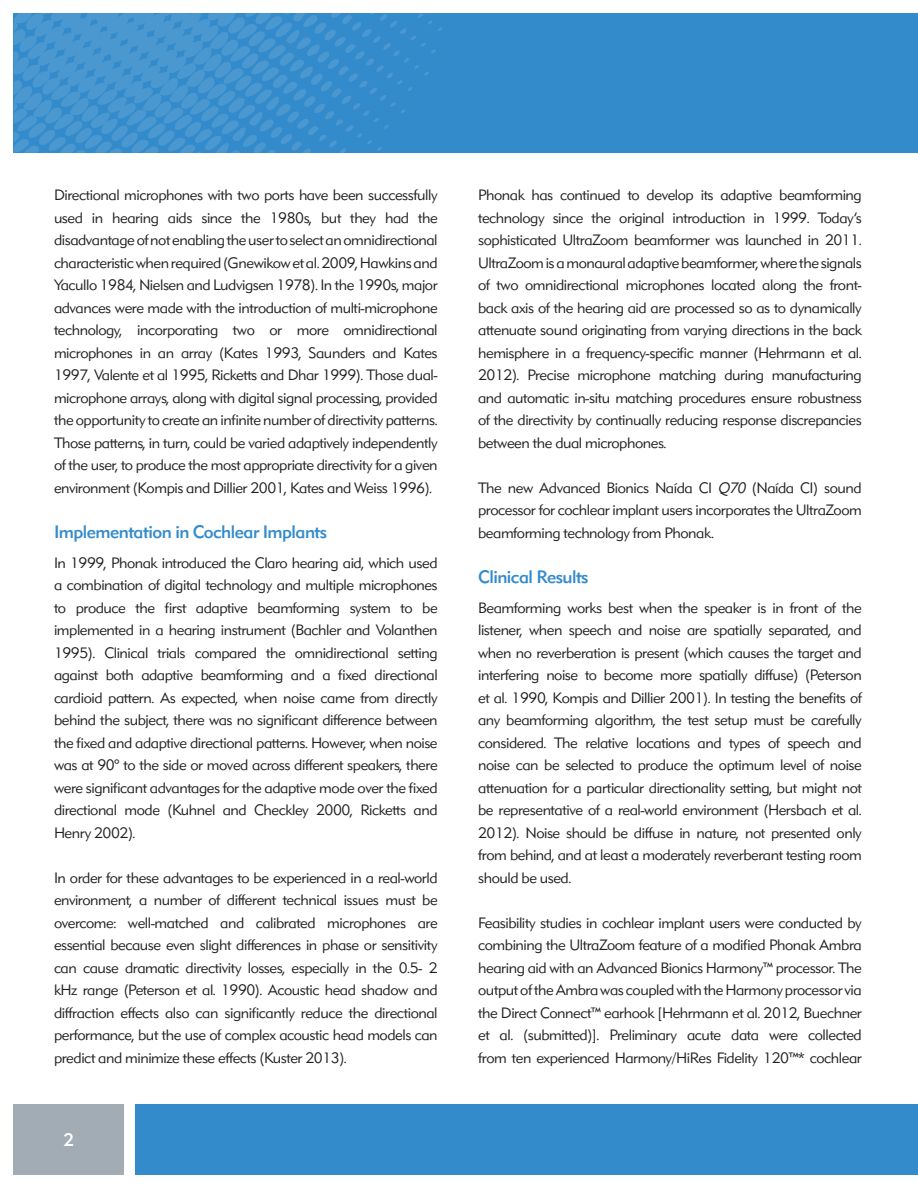
<style>
.page{position:relative;width:918px;height:1188px;background:#fff}
.page>*{position:absolute;margin:0;border:0;box-sizing:border-box;transform-origin:0 0}
.t1{font:500 18px "DH Sans";letter-spacing:-.03em;color:#348bcb}
.t2{font:500 18px "DH Sans";color:#fff}
.t3{font:300 15px/22.5px "DH Sans";letter-spacing:-.03em;color:#231f20;text-align:justify}
.s1{font-style:italic}
</style>
<div class="page">
<div style="left:14px;top:14px;width:904px;height:139px;background:#348bcb"></div>
<div style="left:124px;top:1104px;width:794px;height:70px;background:#348bcb"></div>
<div style="left:14px;top:1104px;width:116px;height:70px;background:#a1acb4"></div>
<div style="left:124px;top:1104px;width:11px;height:70px;background:#fff"></div>
<svg style="left:14px;top:13px;width:463px;height:140px"></svg>
<p class="t3" style="left:54px;top:184px;width:385px">Directional microphones with two ports have been successfully used in hearing aids since the 1980s, but they had the disadvantage of not enabling the user to select an omnidirectional characteristic when required (Gnewikow et al. 2009, Hawkins and Yacullo 1984, Nielsen and Ludvigsen 1978). In the 1990s, major advances were made with the introduction of multi-microphone technology, incorporating two or more omnidirectional microphones in an array (Kates 1993, Saunders and Kates 1997, Valente et al 1995, Ricketts and Dhar 1999). Those dual&shy;microphone arrays, along with digital signal processing, provided the opportunity to create an infinite number of directivity patterns.<br>Those patterns, in turn, could be varied adaptively independently of the user, to produce the most appropriate directivity for a given environment (Kompis and Dillier 2001, Kates and Weiss 1996).</p>
<p class="t1" style="left:54px;top:521px;width:275px">Implementation in Cochlear Implants</p>
<p class="t3" style="left:54px;top:551px;width:385px">In 1999, Phonak introduced the Claro hearing aid, which used a combination of digital technology and multiple microphones to produce the first adaptive beamforming system to be implemented in a hearing instrument (Bachler and Volanthen 1995). Clinical trials compared the omnidirectional setting against both adaptive beamforming and a fixed directional cardioid pattern. As expected, when noise came from directly behind the subject, there was no significant difference between the fixed and adaptive directional patterns. However, when noise was at 90° to the side or moved across different speakers, there were significant advantages for the adaptive mode over the fixed directional mode (Kuhnel and Checkley 2000, Ricketts and Henry 2002).</p>
<p class="t3" style="left:54px;top:866px;width:385px">In order for these advantages to be experienced in a real-world environment, a number of different technical issues must be overcome: well-matched and calibrated microphones are essential because even slight differences in phase or sensitivity can cause dramatic directivity losses, especially in the 0.5- 2 kHz range (Peterson et al. 1990). Acoustic head shadow and diffraction effects also can significantly reduce the directional performance, but the use of complex acoustic head models can predict and minimize these effects (Kuster 2013).</p>
<p class="t2" style="left:64px;top:1129px;width:12px">2</p>
<p class="t3" style="left:478px;top:184px;width:385px">Phonak has continued to develop its adaptive beamforming technology since the original introduction in 1999. Today’s sophisticated UltraZoom beamformer was launched in 2011.<br>UltraZoom is a monaural adaptive beamformer, where the signals of two omnidirectional microphones located along the front&shy;back axis of the hearing aid are processed so as to dynamically attenuate sound originating from varying directions in the back hemisphere in a frequency-specific manner (Hehrmann et al.<br>2012). Precise microphone matching during manufacturing and automatic in-situ matching procedures ensure robustness of the directivity by continually reducing response discrepancies between the dual microphones.</p>
<p class="t3" style="left:478px;top:476px;width:385px">The new Advanced Bionics Naída CI <span class="s1">Q70</span> (Naída CI) sound processor for cochlear implant users incorporates the UltraZoom beamforming technology from Phonak.</p>
<p class="t1" style="left:478px;top:566px;width:112px">Clinical Results</p>
<p class="t3" style="left:478px;top:596px;width:385px">Beamforming works best when the speaker is in front of the listener, when speech and noise are spatially separated, and when no reverberation is present (which causes the target and interfering noise to become more spatially diffuse) (Peterson et al. 1990, Kompis and Dillier 2001). In testing the benefits of any beamforming algorithm, the test setup must be carefully considered. The relative locations and types of speech and noise can be selected to produce the optimum level of noise attenuation for a particular directionality setting, but might not be representative of a real-world environment (Hersbach et al.<br>2012). Noise should be diffuse in nature, not presented only from behind, and at least a moderately reverberant testing room should be used.</p>
<p class="t3" style="left:478px;top:911px;width:385px">Feasibility studies in cochlear implant users were conducted by combining the UltraZoom feature of a modified Phonak Ambra hearing aid with an Advanced Bionics Harmony™ processor. The output of the Ambra was coupled with the Harmony processor via the Direct Connect™ earhook [Hehrmann et al. 2012, Buechner et al. (submitted)]. Preliminary acute data were collected from ten experienced Harmony/HiRes Fidelity 120™* cochlear</p>
</div>
